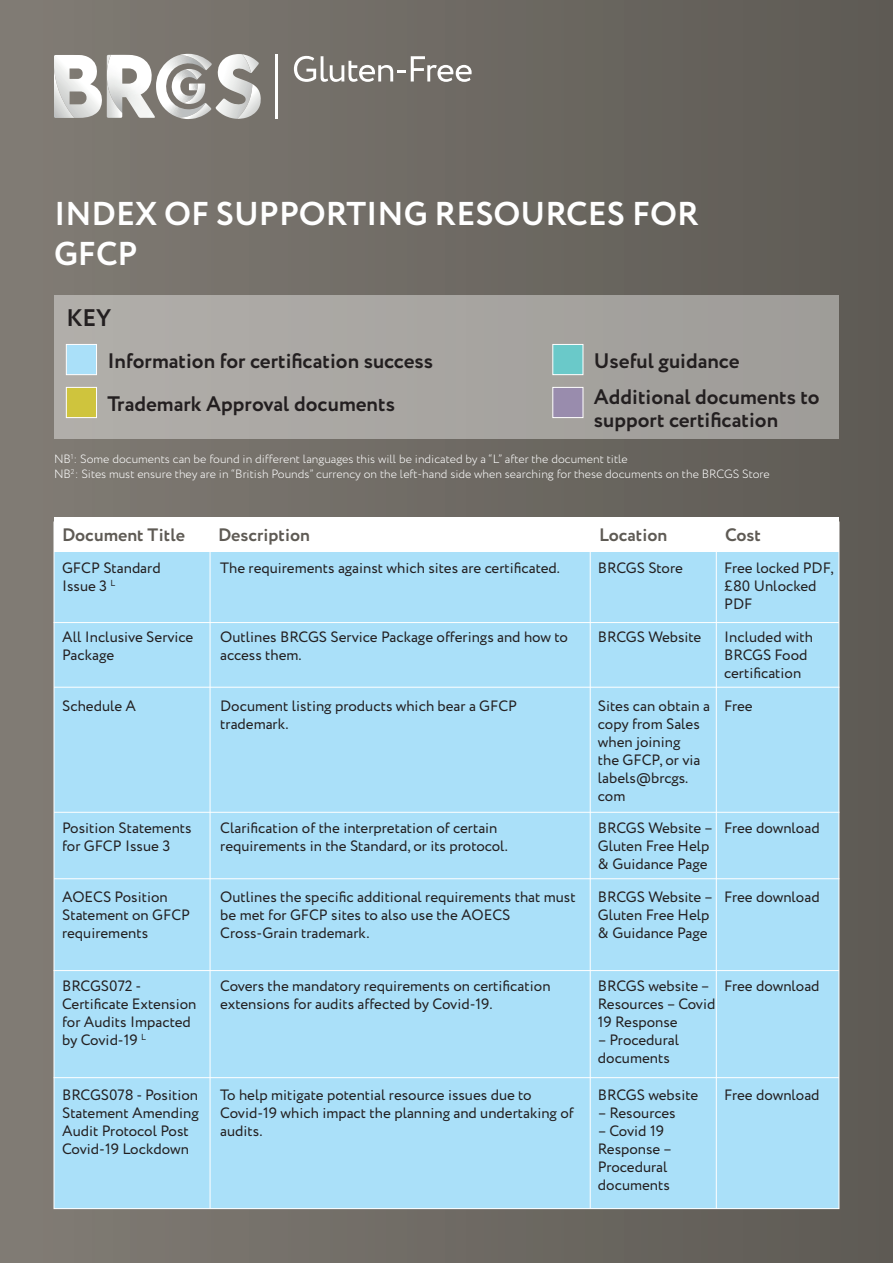
<style>
.page{position:relative;width:893px;height:1263px;background:#fff}
.page>*{position:absolute;margin:0;border:0;box-sizing:border-box;transform-origin:0 0}
.t1{font:700 33px/39.6px "Circe";color:#fff}
.t2{font:700 24px "Circe";color:#231f20}
.t3{font:700 21px/22.5px "Circe";color:#231f20}
.t4{font:700 18px "Circe";color:#5e5a54}
.t5{font:15px/18px "Circe";color:#231f20}
.t6{font:300 12px/15px "Circe";color:#fff}
</style>
<div class="page">
<div style="left:0;top:0;width:893px;height:1263px;background:linear-gradient(to right,#827d75,#5e5a54)"></div>
<div style="left:54px;top:542px;width:785px;height:666px;background:#aae0f9"></div>
<hr style="left:275px;top:54px;width:3px;height:65px;background:#fff">
<svg style="left:54px;top:54px;width:207px;height:65px"></svg>
<svg style="left:294px;top:56px;width:178px;height:26px"></svg>
<div style="left:54px;top:296px;width:785px;height:143px;background:#a8a5a1"></div>
<div style="left:66px;top:344px;width:31px;height:31px;background:#aae0f9;border:1px solid #fff"></div>
<div style="left:552px;top:344px;width:31px;height:31px;background:#6ac9c9;border:1px solid #fff"></div>
<div style="left:66px;top:387px;width:31px;height:31px;background:#cfc43d;border:1px solid #fff"></div>
<div style="left:552px;top:387px;width:31px;height:31px;background:#998cad;border:1px solid #fff"></div>
<div style="left:54px;top:517px;width:785px;height:34px;background:#fff"></div>
<hr style="left:210px;top:547px;width:1px;height:661px;background:#fff">
<hr style="left:590px;top:542px;width:1px;height:666px;background:#fff">
<hr style="left:716px;top:543px;width:1px;height:666px;background:#fff">
<hr style="left:54px;top:622px;width:785px;height:1px;background:#fff">
<hr style="left:54px;top:687px;width:785px;height:1px;background:#fff">
<hr style="left:54px;top:812px;width:785px;height:1px;background:#fff">
<hr style="left:54px;top:878px;width:785px;height:1px;background:#fff">
<hr style="left:54px;top:970px;width:785px;height:1px;background:#fff">
<hr style="left:54px;top:1077px;width:785px;height:1px;background:#fff">
<h1 class="t1" style="left:54px;top:196px;width:646px">INDEX OF SUPPORTING RESOURCES FOR<br>GFCP</h1>
<h2 class="t2" style="left:66px;top:302px;width:47px">KEY</h2>
<h3 class="t3" style="left:107px;top:350px;width:327px">Information for certification success</h3>
<h3 class="t3" style="left:594px;top:350px;width:147px">Useful guidance</h3>
<h3 class="t3" style="left:107px;top:393px;width:289px">Trademark Approval documents</h3>
<h3 class="t3" style="left:594px;top:387px;width:227px">Additional documents to support certification</h3>
<p class="t6" style="left:54px;top:452px;width:717px">NB<sup>1</sup>: Some documents can be found in different languages this will be indicated by a “L” after the document title<br>NB<sup>2</sup>: Sites must ensure they are in “British Pounds” currency on the left-hand side when searching for these documents on the BRCGS Store</p>
<p class="t4" style="left:62px;top:523px;width:125px">Document Title</p>
<p class="t4" style="left:218px;top:523px;width:93px">Description</p>
<p class="t4" style="left:599px;top:523px;width:70px">Location</p>
<p class="t4" style="left:725px;top:523px;width:37px">Cost</p>
<p class="t5" style="left:62px;top:560px;width:100px">GFCP Standard<br>Issue 3 <sup>L</sup></p>
<p class="t5" style="left:220px;top:560px;width:341px">The requirements against which sites are certificated.</p>
<p class="t5" style="left:598px;top:560px;width:87px">BRCGS Store</p>
<p class="t5" style="left:724px;top:560px;width:111px">Free locked PDF, £80 Unlocked<br>PDF</p>
<p class="t5" style="left:62px;top:628px;width:133px">All Inclusive Service<br>Package</p>
<p class="t5" style="left:220px;top:628px;width:349px">Outlines BRCGS Service Package offerings and how to access them.</p>
<p class="t5" style="left:598px;top:628px;width:105px">BRCGS Website</p>
<p class="t5" style="left:724px;top:628px;width:90px">Included with<br>BRCGS Food certification</p>
<p class="t5" style="left:62px;top:697px;width:76px">Schedule A</p>
<p class="t5" style="left:220px;top:697px;width:298px">Document listing products which bear a GFCP trademark.</p>
<p class="t5" style="left:598px;top:697px;width:114px">Sites can obtain a copy from Sales when joining<br>the GFCP, or via labels@brcgs. com</p>
<p class="t5" style="left:724px;top:697px;width:30px">Free</p>
<p class="t5" style="left:62px;top:819px;width:131px">Position Statements for GFCP Issue 3</p>
<p class="t5" style="left:220px;top:819px;width:289px">Clarification of the interpretation of certain requirements in the Standard, or its protocol.</p>
<p class="t5" style="left:598px;top:819px;width:117px">BRCGS Website –<br>Gluten Free Help &amp; Guidance Page</p>
<p class="t5" style="left:724px;top:819px;width:97px">Free download</p>
<p class="t5" style="left:62px;top:888px;width:129px">AOECS Position<br>Statement on GFCP requirements</p>
<p class="t5" style="left:220px;top:888px;width:357px">Outlines the specific additional requirements that must be met for GFCP sites to also use the AOECS<br>Cross-Grain trademark.</p>
<p class="t5" style="left:598px;top:888px;width:117px">BRCGS Website –<br>Gluten Free Help &amp; Guidance Page</p>
<p class="t5" style="left:724px;top:888px;width:97px">Free download</p>
<p class="t5" style="left:62px;top:977px;width:136px">BRCGS072 -<br>Certificate Extension for Audits Impacted by Covid-19 <sup>L</sup></p>
<p class="t5" style="left:220px;top:977px;width:332px">Covers the mandatory requirements on certification extensions for audits affected by Covid-19.</p>
<p class="t5" style="left:598px;top:977px;width:119px">BRCGS website –<br>Resources – Covid<br>19 Response</p>
<p class="t5" style="left:724px;top:977px;width:97px">Free download</p>
<p class="t5" style="left:598px;top:1031px;width:83px">– Procedural documents</p>
<p class="t5" style="left:62px;top:1086px;width:138px">BRCGS078 - Position<br>Statement Amending<br>Audit Protocol Post<br>Covid-19 Lockdown</p>
<p class="t5" style="left:220px;top:1086px;width:355px">To help mitigate potential resource issues due to<br>Covid-19 which impact the planning and undertaking of audits.</p>
<p class="t5" style="left:598px;top:1086px;width:102px">BRCGS website</p>
<p class="t5" style="left:598px;top:1104px;width:79px">– Resources</p>
<p class="t5" style="left:598px;top:1122px;width:76px">– Covid 19<br>Response –<br>Procedural documents</p>
<p class="t5" style="left:724px;top:1086px;width:97px">Free download</p>
</div>
